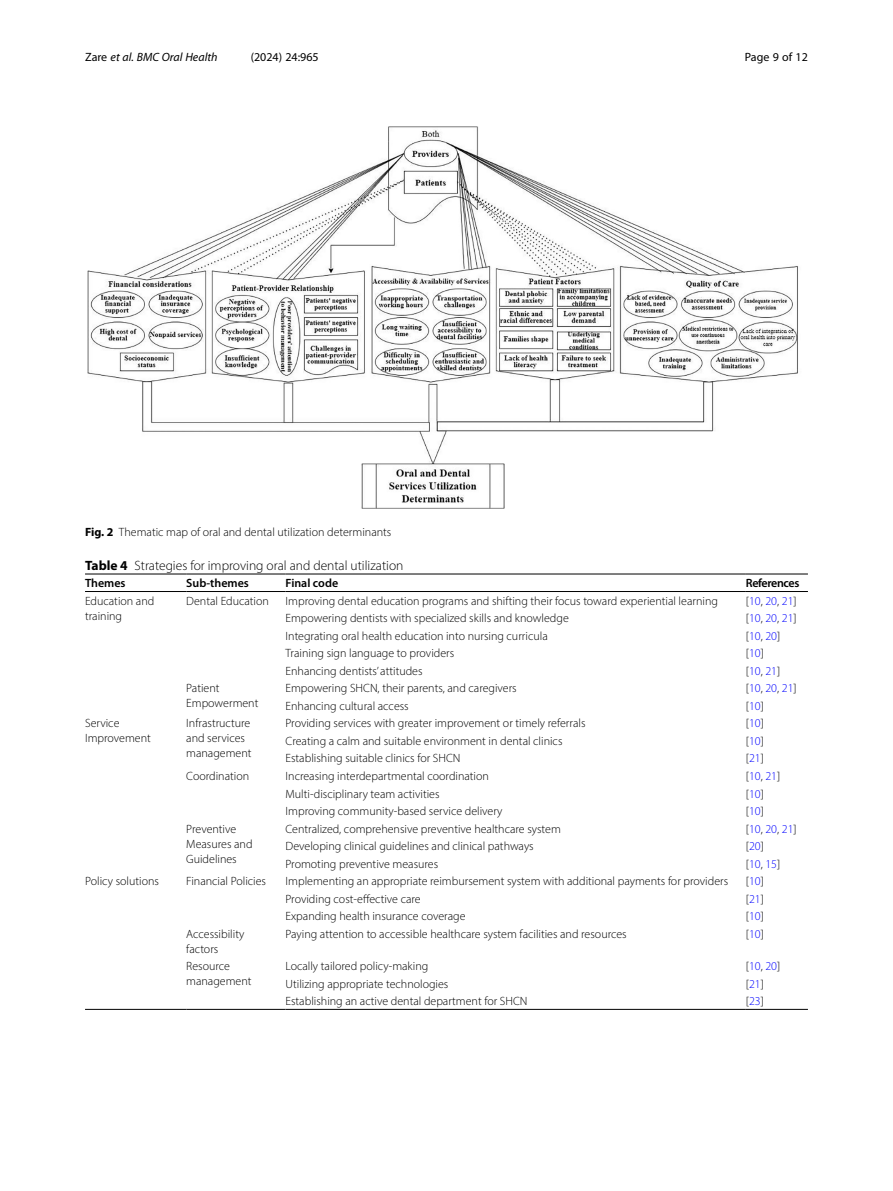
<style>
.page{position:relative;width:893px;height:1191px;background:#fff}
.page>*{position:absolute;margin:0;border:0;box-sizing:border-box;transform-origin:0 0}
.Table_Caption{font:300 13.5px "Myriad Pro";color:#000}
.Table_Body{font:300 12px/15px "Myriad Pro";color:#000}
.Table_Body-2{font:300 12px "Myriad Pro";color:#00f}
.Figure_Caption{font:300 12px "Myriad Pro";color:#000}
.Table_Head{font:600 12px "Myriad Pro";color:#000}
.t1{font:italic 12px "Myriad Pro";color:#000}
.t2{font:12px "Myriad Pro";color:#000}
.Table_Head-2{font:600 12px "Myriad Pro";letter-spacing:-.03em;color:#000}
.s1{font-style:normal}
.s2{font-weight:700}
.s3{color:#000}
.s4{color:#00f}
</style>
<div class="page">
<hr style="left:85px;top:1009px;width:101px;height:1px;background:#000">
<hr style="left:186px;top:1009px;width:100px;height:1px;background:#000">
<hr style="left:85px;top:591px;width:101px;height:1px;background:#000">
<hr style="left:186px;top:574px;width:100px;height:1px;background:#000">
<hr style="left:186px;top:591px;width:100px;height:1px;background:#000">
<hr style="left:286px;top:574px;width:460px;height:1px;background:#000">
<hr style="left:286px;top:591px;width:460px;height:1px;background:#000">
<hr style="left:746px;top:574px;width:62px;height:1px;background:#000">
<hr style="left:746px;top:591px;width:62px;height:1px;background:#000">
<hr style="left:286px;top:1009px;width:460px;height:1px;background:#000">
<hr style="left:746px;top:1009px;width:62px;height:1px;background:#000">
<hr style="left:85px;top:574px;width:101px;height:1px;background:#000">
<img style="left:87px;top:126px;width:711px;height:383px">
<p class="t1" style="left:85px;top:50px;width:134px"><span class="s1">Zare</span> et al. BMC Oral Health</p>
<p class="t2" style="left:251px;top:50px;width:70px">(2024) 24:965</p>
<p class="t2" style="left:745px;top:50px;width:65px">Page 9 of 12</p>
<p class="Figure_Caption" style="left:85px;top:524px;width:308px"><span class="s2">Fig. 2</span> Thematic map of oral and dental utilization determinants</p>
<p class="Table_Caption" style="left:85px;top:557px;width:320px"><span class="s2">Table 4</span> Strategies for improving oral and dental utilization</p>
<p class="Table_Head" style="left:85px;top:575px;width:42px">Themes</p>
<p class="Table_Head" style="left:186px;top:575px;width:64px">Sub-themes</p>
<p class="Table_Head" style="left:286px;top:575px;width:54px">Final code</p>
<p class="Table_Head-2" style="left:746px;top:575px;width:55px">References</p>
<p class="Table_Body" style="left:85px;top:593px;width:71px">Education and training</p>
<p class="Table_Body" style="left:186px;top:593px;width:84px">Dental Education</p>
<p class="Table_Body" style="left:286px;top:593px;width:434px">Improving dental education programs and shifting their focus toward experiential learning</p>
<p class="Table_Body-2" style="left:746px;top:593px;width:52px"><span class="s3">[</span>10<span class="s3">,</span> 20<span class="s3">,</span> 21<span class="s3">]</span></p>
<p class="Table_Body" style="left:286px;top:611px;width:285px">Empowering dentists with specialized skills and knowledge</p>
<p class="Table_Body-2" style="left:746px;top:611px;width:52px"><span class="s3">[</span>10<span class="s3">,</span> 20<span class="s3">,</span> 21<span class="s3">]</span></p>
<p class="Table_Body" style="left:286px;top:628px;width:264px">Integrating oral health education into nursing curricula</p>
<p class="Table_Body-2" style="left:746px;top:628px;width:36px"><span class="s3">[</span>10<span class="s3">,</span> 20<span class="s3">]</span></p>
<p class="Table_Body" style="left:286px;top:646px;width:170px">Training sign language to providers</p>
<p class="Table_Body" style="left:746px;top:646px;width:20px">[<span class="s4">10</span>]</p>
<p class="Table_Body" style="left:286px;top:663px;width:139px">Enhancing dentists’ attitudes</p>
<p class="Table_Body-2" style="left:746px;top:663px;width:36px"><span class="s3">[</span>10<span class="s3">,</span> 21<span class="s3">]</span></p>
<p class="Table_Body" style="left:186px;top:681px;width:74px">Patient<br>Empowerment</p>
<p class="Table_Body" style="left:286px;top:681px;width:233px">Empowering SHCN, their parents, and caregivers</p>
<p class="Table_Body-2" style="left:746px;top:681px;width:52px"><span class="s3">[</span>10<span class="s3">,</span> 20<span class="s3">,</span> 21<span class="s3">]</span></p>
<p class="Table_Body" style="left:286px;top:698px;width:125px">Enhancing cultural access</p>
<p class="Table_Body" style="left:746px;top:698px;width:20px">[<span class="s4">10</span>]</p>
<p class="Table_Body" style="left:85px;top:716px;width:67px">Service<br>Improvement</p>
<p class="Table_Body" style="left:186px;top:716px;width:67px">Infrastructure and services management</p>
<p class="Table_Body" style="left:286px;top:716px;width:301px">Providing services with greater improvement or timely referrals</p>
<p class="Table_Body" style="left:746px;top:716px;width:20px">[<span class="s4">10</span>]</p>
<p class="Table_Body" style="left:286px;top:733px;width:278px">Creating a calm and suitable environment in dental clinics</p>
<p class="Table_Body" style="left:746px;top:733px;width:20px">[<span class="s4">10</span>]</p>
<p class="Table_Body" style="left:286px;top:751px;width:176px">Establishing suitable clinics for SHCN</p>
<p class="Table_Body" style="left:746px;top:751px;width:20px">[<span class="s4">21</span>]</p>
<p class="Table_Body" style="left:186px;top:768px;width:64px">Coordination</p>
<p class="Table_Body" style="left:286px;top:768px;width:205px">Increasing interdepartmental coordination</p>
<p class="Table_Body-2" style="left:746px;top:768px;width:36px"><span class="s3">[</span>10<span class="s3">,</span> 21<span class="s3">]</span></p>
<p class="Table_Body" style="left:286px;top:786px;width:156px">Multi-disciplinary team activities</p>
<p class="Table_Body" style="left:746px;top:786px;width:20px">[<span class="s4">10</span>]</p>
<p class="Table_Body" style="left:286px;top:803px;width:219px">Improving community-based service delivery</p>
<p class="Table_Body" style="left:746px;top:803px;width:20px">[<span class="s4">10</span>]</p>
<p class="Table_Body" style="left:186px;top:821px;width:68px">Preventive<br>Measures and<br>Guidelines</p>
<p class="Table_Body" style="left:286px;top:821px;width:277px">Centralized, comprehensive preventive healthcare system</p>
<p class="Table_Body-2" style="left:746px;top:821px;width:52px"><span class="s3">[</span>10<span class="s3">,</span> 20<span class="s3">,</span> 21<span class="s3">]</span></p>
<p class="Table_Body" style="left:286px;top:838px;width:250px">Developing clinical guidelines and clinical pathways</p>
<p class="Table_Body" style="left:746px;top:838px;width:20px">[<span class="s4">20</span>]</p>
<p class="Table_Body" style="left:286px;top:856px;width:154px">Promoting preventive measures</p>
<p class="Table_Body-2" style="left:746px;top:856px;width:36px"><span class="s3">[</span>10<span class="s3">,</span> 15<span class="s3">]</span></p>
<p class="Table_Body" style="left:85px;top:873px;width:75px">Policy solutions</p>
<p class="Table_Body" style="left:186px;top:873px;width:81px">Financial Policies</p>
<p class="Table_Body" style="left:286px;top:873px;width:444px">Implementing an appropriate reimbursement system with additional payments for providers</p>
<p class="Table_Body" style="left:746px;top:873px;width:20px">[<span class="s4">10</span>]</p>
<p class="Table_Body" style="left:286px;top:891px;width:137px">Providing cost-effective care</p>
<p class="Table_Body" style="left:746px;top:891px;width:20px">[<span class="s4">21</span>]</p>
<p class="Table_Body" style="left:286px;top:908px;width:182px">Expanding health insurance coverage</p>
<p class="Table_Body" style="left:746px;top:908px;width:20px">[<span class="s4">10</span>]</p>
<p class="Table_Body" style="left:186px;top:926px;width:60px">Accessibility factors</p>
<p class="Table_Body" style="left:286px;top:926px;width:343px">Paying attention to accessible healthcare system facilities and resources</p>
<p class="Table_Body" style="left:746px;top:926px;width:20px">[<span class="s4">10</span>]</p>
<p class="Table_Body" style="left:186px;top:958px;width:67px">Resource management</p>
<p class="Table_Body" style="left:286px;top:958px;width:144px">Locally tailored policy-making</p>
<p class="Table_Body-2" style="left:746px;top:959px;width:36px"><span class="s3">[</span>10<span class="s3">,</span> 20<span class="s3">]</span></p>
<p class="Table_Body" style="left:286px;top:976px;width:164px">Utilizing appropriate technologies</p>
<p class="Table_Body" style="left:746px;top:976px;width:20px">[<span class="s4">21</span>]</p>
<p class="Table_Body" style="left:286px;top:993px;width:243px">Establishing an active dental department for SHCN</p>
<p class="Table_Body" style="left:746px;top:993px;width:20px">[<span class="s4">23</span>]</p>
</div>
